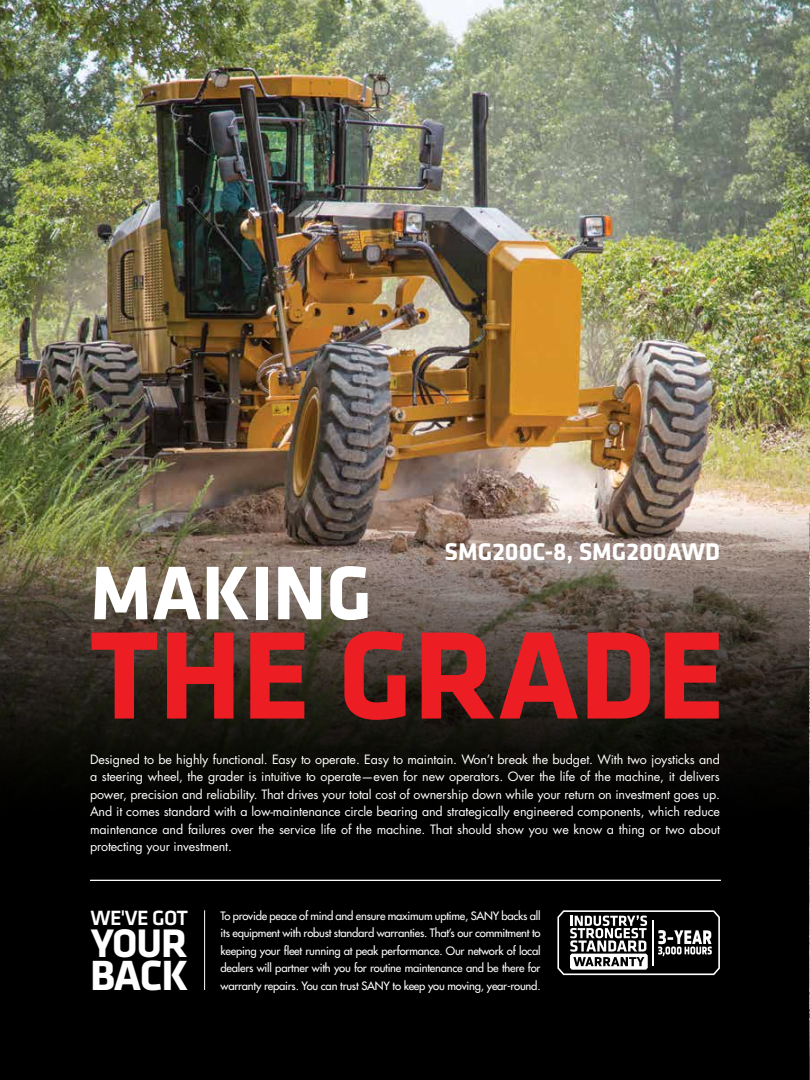
<style>
.page{position:relative;width:810px;height:1080px;background:#000}
.page>*{position:absolute;margin:0;border:0;box-sizing:border-box;transform-origin:0 0}
.t1{font:700 129px "Klavika";color:#ed1d24}
.t2{font:700 78.75px "Klavika";color:#fff}
.t3{font:700 43.75px "Klavika";color:#fff}
.t4{font:700 41.38px "Klavika";color:#fff}
.t5{font:700 25px "Klavika";color:#fff}
.t6{font:500 21.38px "Klavika Basic";letter-spacing:-.025em;color:#fff}
.t7{font:12.5px/17.5px "Futura Std";letter-spacing:-.01em;color:#fff;text-align:justify}
.t8{font:500 11.25px/17.5px "Futura Std";letter-spacing:-.02em;color:#fff;text-align:justify}
</style>
<div class="page">
<img style="left:0;top:0;width:810px;height:493px">
<svg style="left:0;top:493px;width:810px;height:387px"></svg>
<img style="left:809px;top:513px;width:1px;height:567px">
<hr style="left:90px;top:880px;width:631px;height:1px;background:#fff">
<hr style="left:204px;top:910px;width:1px;height:80px;background:#fff">
<svg style="left:557px;top:910px;width:163px;height:65px"></svg>
<h3 class="t5" style="left:445px;top:538px;width:277px">SMG200C-8, SMG200AWD</h3>
<h2 class="t2" style="left:90px;top:550px;width:284px">MAKING</h2>
<h1 class="t1" style="left:90px;top:606px;width:637px">THE GRADE</h1>
<p class="t7" style="left:90px;top:750px;width:632px">Designed to be highly functional. Easy to operate. Easy to maintain. Won’t break the budget. With two joysticks and a steering wheel, the grader is intuitive to operate—even for new operators. Over the life of the machine, it delivers power, precision and reliability. That drives your total cost of ownership down while your return on investment goes up.<br>And it comes standard with a low-maintenance circle bearing and strategically engineered components, which reduce maintenance and failures over the service life of the machine. That should show you we know a thing or two about protecting your investment.</p>
<h3 class="t6" style="left:90px;top:903px;width:99px">WE'VE GOT</h3>
<h3 class="t4" style="left:91px;top:921px;width:99px">YOUR</h3>
<h3 class="t3" style="left:90px;top:952px;width:100px">BACK</h3>
<p class="t8" style="left:221px;top:907px;width:321px">To provide peace of mind and ensure maximum uptime, SANY backs all its equipment with robust standard warranties. That’s our commitment to keeping your fleet running at peak performance. Our network of local dealers will partner with you for routine maintenance and be there for warranty repairs. You can trust SANY to keep you moving, year-round.</p>
</div>
